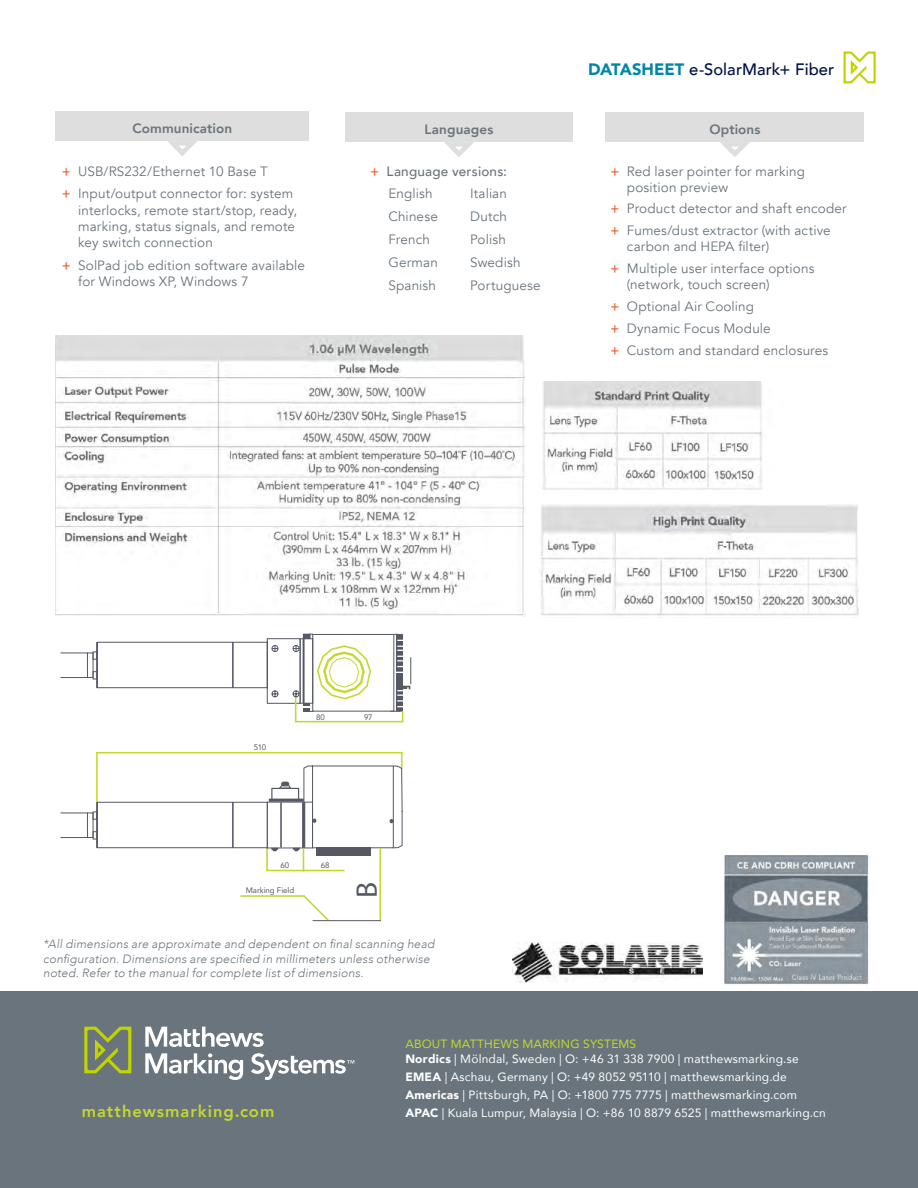
<style>
.page{position:relative;width:918px;height:1188px;background:#fff}
.page>*{position:absolute;margin:0;border:0;box-sizing:border-box;transform-origin:0 0}
.t1{font:29.7px "Myriad Pro";color:#555964}
.t2{font:500 16.5px "Avenir";letter-spacing:.005em;color:#001044}
.t3{font:800 16.5px "Avenir";letter-spacing:.06em;color:#c4d82e}
.t4{font:13.5px/23px "Avenir";letter-spacing:.01em;color:#69747c}
.t5{font:800 13.5px "Avenir";letter-spacing:.005em;color:#69747c}
.t6{font:12px/15px "Avenir";letter-spacing:.015em;color:#fff}
.t7{font:italic 300 12px/14.4px "Avenir";letter-spacing:.015em;color:#69747c}
.t8{font:7.95px "Avenir";letter-spacing:-.005em;color:#555964}
.s1{font-weight:500;color:#f05622}
.s2{font-weight:900;color:#0086a8}
.s3{font-weight:500}
.s4{color:#c4d82e}
.s5{font-weight:900}
</style>
<div class="page">
<div style="left:0;top:992px;width:918px;height:196px;background:#69747c"></div>
<svg style="left:84px;top:1027px;width:47px;height:46px"></svg>
<svg style="left:145px;top:1027px;width:119px;height:20px"></svg>
<svg style="left:145px;top:1053px;width:98px;height:27px"></svg>
<svg style="left:251px;top:1053px;width:103px;height:27px"></svg>
<svg style="left:843px;top:51px;width:33px;height:32px"></svg>
<div style="left:56px;top:111px;width:253px;height:30px;background:#dddedd"></div>
<svg style="left:168px;top:141px;width:29px;height:15px"></svg>
<div style="left:606px;top:112px;width:258px;height:30px;background:#dddedd"></div>
<svg style="left:720px;top:142px;width:30px;height:15px"></svg>
<div style="left:345px;top:112px;width:228px;height:30px;background:#dddedd"></div>
<svg style="left:444px;top:142px;width:30px;height:15px"></svg>
<svg style="left:61px;top:812px;width:33px;height:27px"></svg>
<svg style="left:94px;top:751px;width:309px;height:170px"></svg>
<hr style="left:313px;top:920px;width:68px;height:1px;background:#555964">
<hr style="left:295px;top:721px;width:107px;height:1px;background:#c4d82f">
<svg style="left:390px;top:634px;width:21px;height:88px"></svg>
<svg style="left:61px;top:634px;width:311px;height:87px"></svg>
<img style="left:513px;top:942px;width:189px;height:41px">
<img style="left:724px;top:854px;width:146px;height:132px">
<img style="left:55px;top:335px;width:470px;height:282px">
<img style="left:543px;top:381px;width:220px;height:109px">
<img style="left:540px;top:504px;width:318px;height:112px">
<p class="t5" style="left:133px;top:118px;width:101px">Communication</p>
<p class="t4" style="left:62px;top:160px;width:233px"><span class="s1">+</span> USB/RS232/Ethernet 10 Base T<br><span class="s1">+</span> Input/output connector for: system</p>
<p class="t4" style="left:78px;top:202px;width:221px;line-height:16.2px">interlocks, remote start/stop, ready, marking, status signals, and remote key switch connection</p>
<p class="t4" style="left:78px;top:257px;width:228px;line-height:16.2px;text-indent:-16px"><span class="s1">+</span> SolPad job edition software available for Windows XP, Windows 7</p>
<p class="t2" style="left:588px;top:55px;width:248px"><span class="s2">DATASHEET</span> e-SolarMark+ Fiber</p>
<p class="t5" style="left:425px;top:119px;width:70px">Languages</p>
<p class="t5" style="left:709px;top:119px;width:53px">Options</p>
<p class="t4" style="left:388px;top:160px;width:120px;text-indent:-18px"><span class="s1">+</span> <span class="s3">Language versions:<br></span>English<br>Chinese<br>French<br>German<br>Spanish</p>
<p class="t4" style="left:627px;top:163px;width:180px;line-height:16.2px;text-indent:-16px"><span class="s1">+</span> Red laser pointer for marking position preview</p>
<p class="t4" style="left:610px;top:198px;width:238px;line-height:21.8px"><span class="s1">+</span> Product detector and shaft encoder <span class="s1">+</span> Fumes/dust extractor (with active</p>
<p class="t4" style="left:610px;top:236px;width:206px;line-height:21.8px;text-indent:16px">carbon and HEPA filter)<br><span class="s1">+</span> Multiple user interface options</p>
<p class="t4" style="left:610px;top:274px;width:219px;line-height:21.8px;text-indent:16px">(network, touch screen)<br><span class="s1">+</span> Optional Air Cooling<br><span class="s1">+</span> Dynamic Focus Module<br><span class="s1">+</span> Custom and standard enclosures</p>
<p class="t4" style="left:470px;top:182px;width:72px">Italian<br>Dutch<br>Polish<br>Swedish<br>Portuguese</p>
<p class="t8" style="left:254px;top:741px;width:14px">510</p>
<p class="t8" style="left:316px;top:711px;width:10px">80</p>
<p class="t8" style="left:364px;top:711px;width:10px">97</p>
<p class="t8" style="left:280px;top:859px;width:10px">60</p>
<p class="t8" style="left:321px;top:859px;width:10px">68</p>
<p class="t8" style="left:246px;top:884px;width:50px">Marking Field</p>
<h1 class="t1" style="left:349px;top:898px;width:18px;rotate:-90deg">B</h1>
<p class="t7" style="left:43px;top:937px;width:393px">*All dimensions are approximate and dependent on final scanning head configuration. Dimensions are specified in millimeters unless otherwise noted. Refer to the manual for complete list of dimensions.</p>
<p class="t6" style="left:405px;top:1036px;width:395px"><span class="s4">ABOUT MATTHEWS MARKING SYSTEMS<br></span><span class="s5">Nordics</span> | Mölndal, Sweden | O: +46 31 338 7900 | matthewsmarking.se</p>
<p class="t6" style="left:405px;top:1067px;width:393px;line-height:18px"><span class="s5">EMEA</span> | Aschau, Germany | O: +49 8052 95110 | matthewsmarking.de<br><span class="s5">Americas</span> | Pittsburgh, PA | O: +1800 775 7775 | matthewsmarking.com</p>
<p class="t3" style="left:82px;top:1098px;width:194px">matthewsmarking.com</p>
<p class="t6" style="left:405px;top:1105px;width:422px"><span class="s5">APAC</span> | Kuala Lumpur, Malaysia | O: +86 10 8879 6525 | matthewsmarking.cn</p>
</div>
